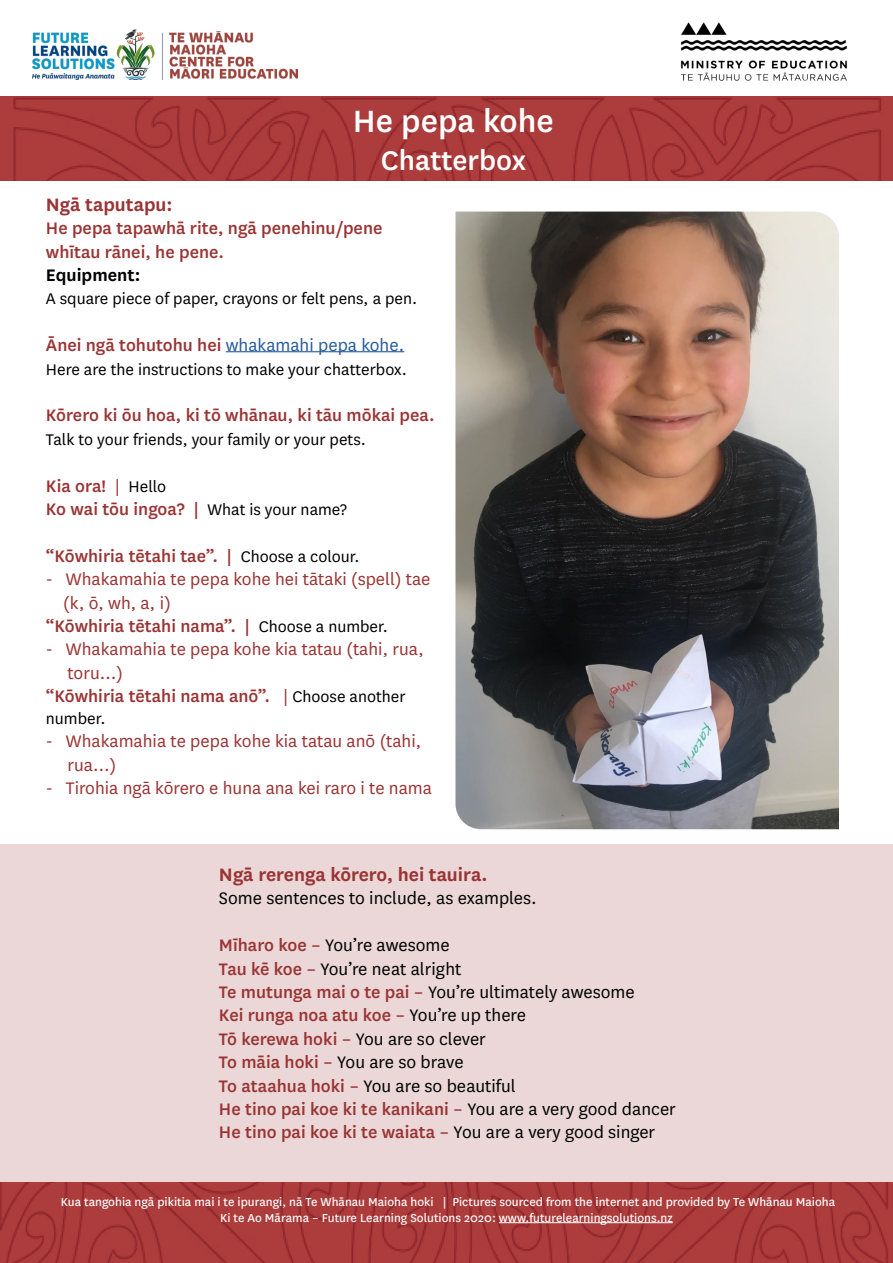
<style>
.page{position:relative;width:893px;height:1263px;background:#fff}
.page>*{position:absolute;margin:0;border:0;box-sizing:border-box;transform-origin:0 0}
.t1{font:500 36px "National";color:#fff}
.t2{font:500 31.5px "National";color:#fff}
.t3{font:600 21px "National";color:#9a3434}
.t4{font:19.5px/23.4px "National";color:#000}
.t5{font:500 19.5px/23.4px "National";color:#9a3434}
.t6{font:19.5px/23.4px "National";color:#9a3434}
.t7{font:600 19.5px "National";color:#000}
.t8{font:18px "National";color:#000}
.t9{font:13.5px/16.2px "National";color:#fff;text-align:center}
.s1{font-weight:400;color:#275b9b}
.s2{font-weight:400}
.s3{font-weight:400;font-size:18px;color:#000}
.s4{font-weight:500;color:#9a3434}
</style>
<div class="page">
<div style="left:0;top:844px;width:893px;height:338px;background:#ebd7d7"></div>
<img style="left:33px;top:30px;width:265px;height:50px">
<img style="left:680px;top:22px;width:167px;height:59px">
<img style="left:0;top:97px;width:893px;height:84px">
<img style="left:0;top:1182px;width:893px;height:81px">
<hr style="left:499px;top:1222px;width:174px;height:1px;background:#fff">
<img style="left:455px;top:212px;width:384px;height:617px">
<hr style="left:226px;top:351px;width:178px;height:1px;background:#275b9b">
<h1 class="t1" style="left:353px;top:97px;width:202px">He pepa kohe</h1>
<h2 class="t2" style="left:381px;top:139px;width:147px">Chatterbox</h2>
<p class="t3" style="left:46px;top:190px;width:128px">Ngā taputapu:</p>
<p class="t5" style="left:46px;top:215px;width:338px">He pepa tapawhā rite, ngā penehinu/pene whītau rānei, he pene.</p>
<p class="t7" style="left:46px;top:261px;width:96px">Equipment:</p>
<p class="t8" style="left:46px;top:287px;width:373px">A square piece of paper, crayons or felt pens, a pen.</p>
<p class="t5" style="left:46px;top:332px;width:360px">Ānei ngā tohutohu hei <span class="s1">whakamahi pepa kohe.</span></p>
<p class="t8" style="left:46px;top:357px;width:363px">Here are the instructions to make your chatterbox.</p>
<p class="t5" style="left:46px;top:403px;width:390px">Kōrero ki ōu hoa, ki tō whānau, ki tāu mōkai pea.</p>
<p class="t8" style="left:46px;top:428px;width:321px">Talk to your friends, your family or your pets.</p>
<p class="t5" style="left:46px;top:473px;width:303px">Kia ora! <span class="s2">|</span> <span class="s3">Hello<br></span>Ko wai tōu ingoa? | <span class="s3">What is your name?</span></p>
<p class="t5" style="left:46px;top:543px;width:315px">“Kōwhiria tētahi tae”. | <span class="s3">Choose a colour.</span></p>
<p class="t6" style="left:46px;top:567px;width:386px">- Whakamahia te pepa kohe hei tātaki (spell) tae</p>
<p class="t6" style="left:63px;top:590px;width:109px">(k, ō, wh, a, i)</p>
<p class="t5" style="left:46px;top:613px;width:343px">“Kōwhiria tētahi nama”. | <span class="s3">Choose a number.</span></p>
<p class="t6" style="left:46px;top:637px;width:379px">- Whakamahia te pepa kohe kia tatau (tahi, rua,</p>
<p class="t6" style="left:67px;top:660px;width:57px">toru…)</p>
<p class="t5" style="left:46px;top:683px;width:361px">“Kōwhiria tētahi nama anō”. <span class="s2">|</span> <span class="s3">Choose another</span></p>
<p class="t8" style="left:46px;top:707px;width:61px">number.</p>
<p class="t6" style="left:67px;top:729px;width:355px;text-indent:-22px">- Whakamahia te pepa kohe kia tatau anō (tahi, rua…)</p>
<p class="t6" style="left:46px;top:775px;width:388px">- Tirohia ngā kōrero e huna ana kei raro i te nama</p>
<p class="t3" style="left:219px;top:860px;width:270px">Ngā rerenga kōrero, hei tauira.</p>
<p class="t4" style="left:219px;top:886px;width:319px">Some sentences to include, as examples.</p>
<p class="t4" style="left:219px;top:932px;width:458px"><span class="s4">Mīharo koe –</span> You’re awesome<br><span class="s4">Tau kē koe –</span> You’re neat alright<br><span class="s4">Te mutunga mai o te pai –</span> You’re ultimately awesome<br><span class="s4">Kei runga noa atu koe –</span> You’re up there<br><span class="s4">Tō kerewa hoki –</span> You are so clever<br><span class="s4">To māia hoki –</span> You are so brave<br><span class="s4">To ataahua hoki –</span> You are so beautiful<br><span class="s4">He tino pai koe ki te kanikani –</span> You are a very good dancer <span class="s4">He tino pai koe ki te waiata –</span> You are a very good singer</p>
<p class="t9" style="left:61px;top:1193px;width:776px">Kua tangohia ngā pikitia mai i te ipurangi, nā Te Whānau Maioha hoki | Pictures sourced from the internet and provided by Te Whānau Maioha<br>Ki te Ao Mārama – Future Learning Solutions 2020: www.futurelearningsolutions.nz</p>
</div>
